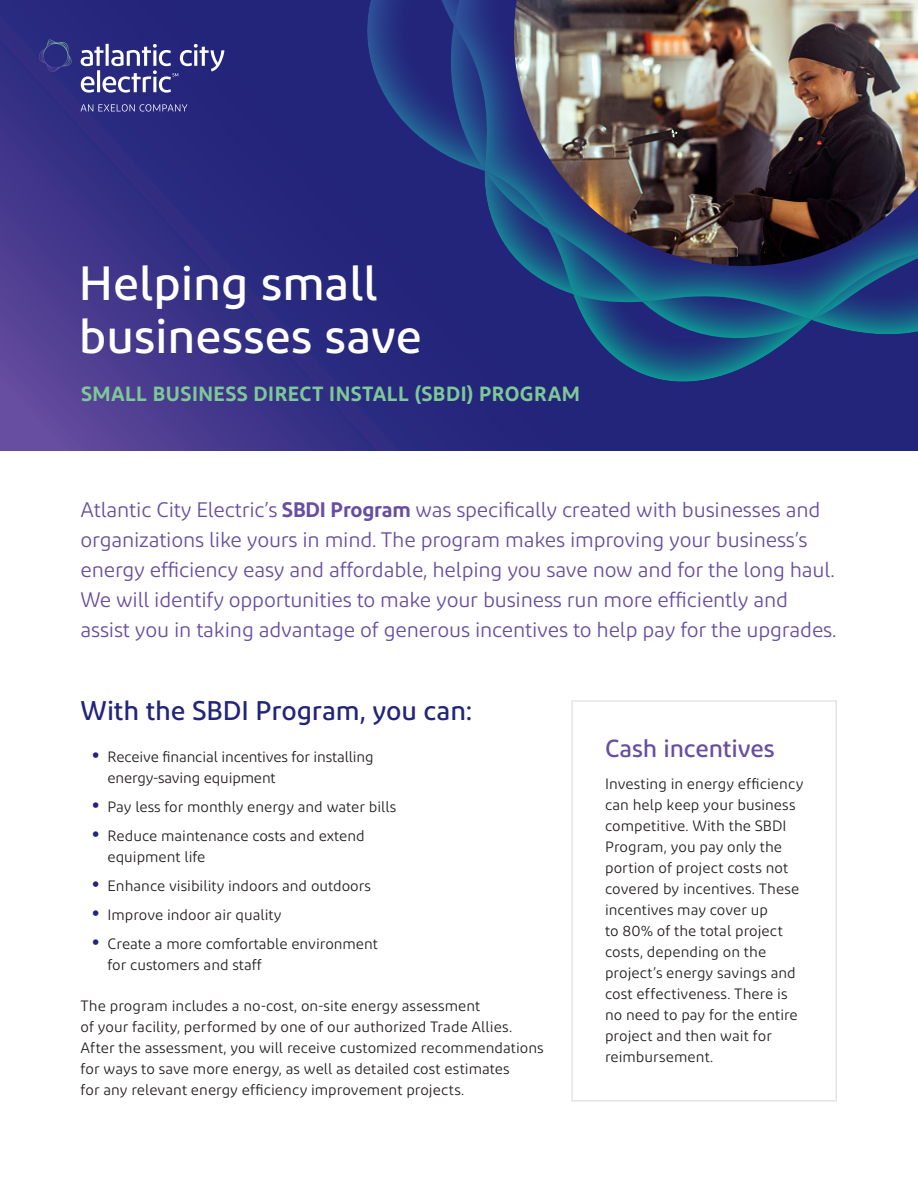
<style>
.page{position:relative;width:918px;height:1188px;background:#fff}
.page>*{position:absolute;margin:0;border:0;box-sizing:border-box;transform-origin:0 0}
.t1{font:500 48px/52.5px "Diodrum";color:#fff}
.t2{font:500 27px "Diodrum";letter-spacing:-.005em;color:#23257a}
.t3{font:500 24.6px "Diodrum";letter-spacing:-.005em;color:#684ea0}
.t4{font:21px/30px "Diodrum";letter-spacing:-.01em;color:#684ea0}
.t5{font:600 20.55px "Diodrum";letter-spacing:.02em;color:#7ec997}
.t6{font:15px/21px "Diodrum";color:#231f20}
.s1{font-weight:600}
</style>
<div class="page">
<svg style="left:0;top:0;width:918px;height:450px;background:#312d82"></svg>
<svg style="left:367px;top:0;width:551px;height:382px;background:#203980"></svg>
<img style="left:514px;top:0;width:404px;height:266px">
<svg style="left:81px;top:44px;width:143px;height:68px;background:#4f5095"></svg>
<svg style="left:39px;top:40px;width:32px;height:32px"></svg>
<div style="left:571px;top:700px;width:266px;height:402px;border:2px solid #e2e4e9"></div>
<h1 class="t1" style="left:79px;top:256px;width:345px">Helping small businesses save</h1>
<h3 class="t5" style="left:81px;top:381px;width:501px">SMALL BUSINESS DIRECT INSTALL (SBDI) PROGRAM</h3>
<p class="t4" style="left:81px;top:494px;width:757px">Atlantic City Electric’s <span class="s1">SBDI Program</span> was specifically created with businesses and organizations like yours in mind. The program makes improving your business’s energy efficiency easy and affordable, helping you save now and for the long haul.<br>We will identify opportunities to make your business run more efficiently and assist you in taking advantage of generous incentives to help pay for the upgrades.</p>
<h2 class="t2" style="left:81px;top:694px;width:394px">With the SBDI Program, you can:</h2>
<p class="t6" style="left:108px;top:746px;width:268px">Receive financial incentives for installing energy-saving equipment</p>
<p class="t6" style="left:108px;top:792px;width:290px;line-height:29.1px">Pay less for monthly energy and water bills<br>Reduce maintenance costs and extend</p>
<p class="t6" style="left:108px;top:842px;width:272px;line-height:29.1px">equipment life<br>Enhance visibility indoors and outdoors<br>Improve indoor air quality<br>Create a more comfortable environment</p>
<p class="t6" style="left:108px;top:954px;width:156px">for customers and staff</p>
<p class="t6" style="left:81px;top:995px;width:465px">The program includes a no-cost, on-site energy assessment<br>of your facility, performed by one of our authorized Trade Allies.<br>After the assessment, you will receive customized recommendations for ways to save more energy, as well as detailed cost estimates<br>for any relevant energy efficiency improvement projects.</p>
<h3 class="t3" style="left:605px;top:733px;width:171px">Cash incentives</h3>
<p class="t6" style="left:605px;top:773px;width:200px">Investing in energy efficiency can help keep your business competitive. With the SBDI<br>Program, you pay only the portion of project costs not covered by incentives. These incentives may cover up<br>to 80% of the total project costs, depending on the project’s energy savings and cost effectiveness. There is no need to pay for the entire project and then wait for reimbursement.</p>
</div>
